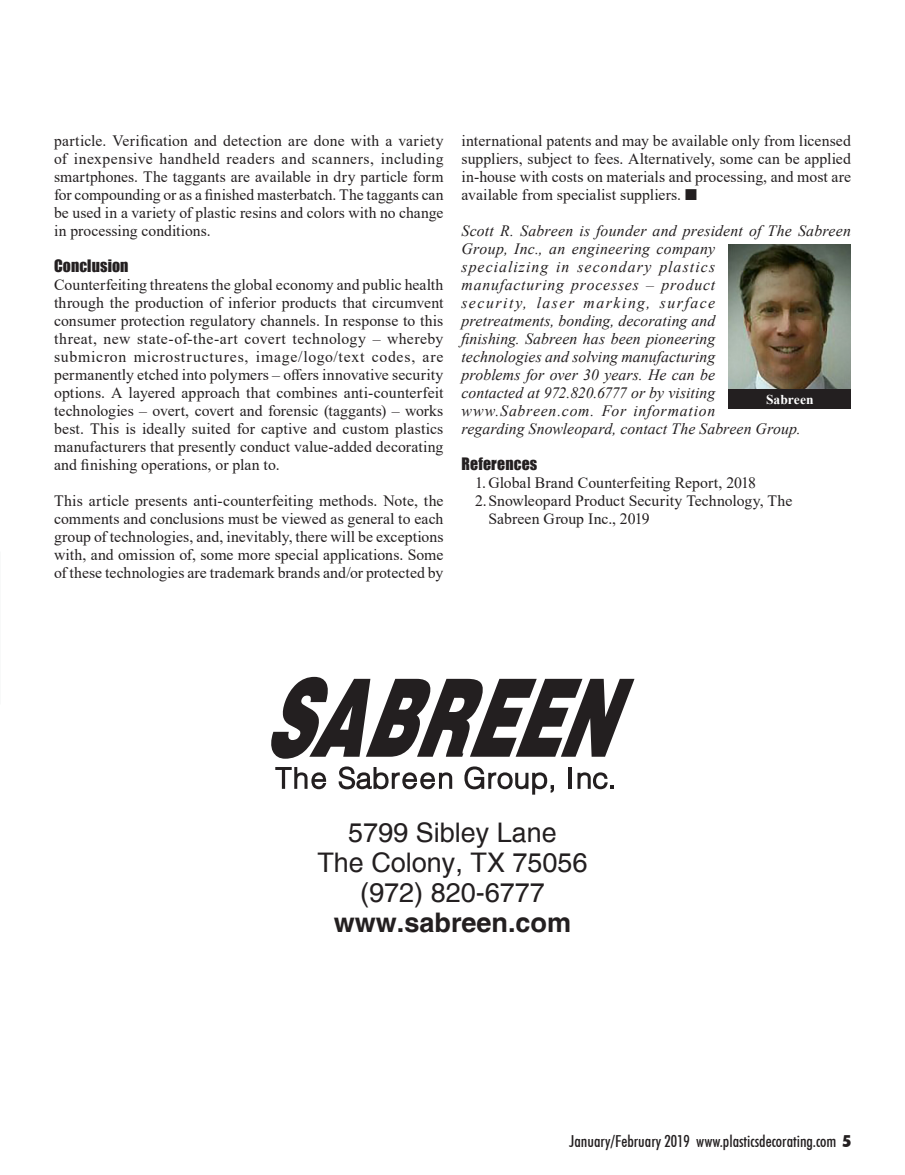
<style>
.page{position:relative;width:905px;height:1175px;background:#fff}
.page>*{position:absolute;margin:0;border:0;box-sizing:border-box;transform-origin:0 0}
.Profile_Listings{font:27px/30px "Helvetica";color:#231f20;text-align:center}
.t1{font:500 condensed 16.5px "Futura BT";color:#231f20}
.NEW_PD_Body_Main_10{font:15.75px/18px "Times New Roman";color:#231f20;text-align:justify}
.NEW_PD_Body_Main_10-2{font:italic 15.75px/18px "Times New Roman";letter-spacing:.01em;color:#231f20}
.PD_Body_-_Major_Subh{font:15.75px "Impact";letter-spacing:.01em;color:#231f20}
.NEW_PD_mugline{font:700 13.5px "Times New Roman";letter-spacing:.005em;color:#fff}
.s1{font-weight:700}
.s2{font-weight:900}
</style>
<div class="page">
<img style="left:728px;top:245px;width:122px;height:144px">
<div style="left:728px;top:389px;width:122px;height:20px;background:#231f20"></div>
<svg style="left:271px;top:677px;width:363px;height:81px"></svg>
<svg style="left:275px;top:767px;width:51px;height:22px"></svg>
<svg style="left:338px;top:766px;width:114px;height:23px"></svg>
<svg style="left:464px;top:766px;width:90px;height:28px"></svg>
<hr style="left:568px;top:767px;width:4px;height:22px;background:#231f20">
<svg style="left:577px;top:772px;width:37px;height:17px"></svg>
<p class="NEW_PD_Body_Main_10" style="left:54px;top:131px;width:391px">particle. Verification and detection are done with a variety of inexpensive handheld readers and scanners, including smartphones. The taggants are available in dry particle form for compounding or as a finished masterbatch. The taggants can be used in a variety of plastic resins and colors with no change in processing conditions.</p>
<p class="PD_Body_-_Major_Subh" style="left:54px;top:254px;width:76px">Conclusion</p>
<p class="NEW_PD_Body_Main_10" style="left:54px;top:275px;width:391px">Counterfeiting threatens the global economy and public health through the production of inferior products that circumvent consumer protection regulatory channels. In response to this threat, new state-of-the-art covert technology – whereby submicron microstructures, image/logo/text codes, are permanently etched into polymers – offers innovative security options. A layered approach that combines anti-counterfeit technologies – overt, covert and forensic (taggants) – works best. This is ideally suited for captive and custom plastics manufacturers that presently conduct value-added decorating and finishing operations, or plan to.</p>
<p class="NEW_PD_Body_Main_10" style="left:54px;top:491px;width:391px">This article presents anti-counterfeiting methods. Note, the comments and conclusions must be viewed as general to each group of technologies, and, inevitably, there will be exceptions with, and omission of, some more special applications. Some of these technologies are trademark brands and/or protected by</p>
<p class="NEW_PD_Body_Main_10" style="left:461px;top:131px;width:391px">international patents and may be available only from licensed suppliers, subject to fees. Alternatively, some can be applied in-house with costs on materials and processing, and most are available from specialist suppliers. ■</p>
<p class="NEW_PD_Body_Main_10-2" style="left:461px;top:221px;width:391px">Scott R. Sabreen is founder and president of The Sabreen Group, Inc., an engineering company<br>specializing in secondary plastics<br>manufacturing processes – product<br>security, laser marking, surface<br>pretreatments, bonding, decorating and<br>finishing. Sabreen has been pioneering<br>technologies and solving manufacturing<br>problems for over 30 years. He can be<br>contacted at 972.820.6777 or by visiting www.Sabreen.com. For information<br>regarding Snowleopard, contact The Sabreen Group.</p>
<p class="PD_Body_-_Major_Subh" style="left:461px;top:452px;width:77px">References</p>
<p class="NEW_PD_Body_Main_10" style="left:475px;top:473px;width:282px">1. Global Brand Counterfeiting Report, 2018</p>
<p class="NEW_PD_Body_Main_10" style="left:488px;top:491px;width:305px;text-indent:-14px">2.Snowleopard Product Security Technology, The<br>Sabreen Group Inc., 2019</p>
<p class="NEW_PD_mugline" style="left:766px;top:389px;width:49px">Sabreen</p>
<p class="Profile_Listings" style="left:317px;top:818px;width:272px">5799 Sibley Lane<br>The Colony, TX 75056 (972) 820-6777 <span class="s1">www.sabreen.com</span></p>
<p class="t1" style="left:569px;top:1131px;width:283px">January/February 2019 www.plasticsdecorating.com <span class="s2">5</span></p>
</div>
